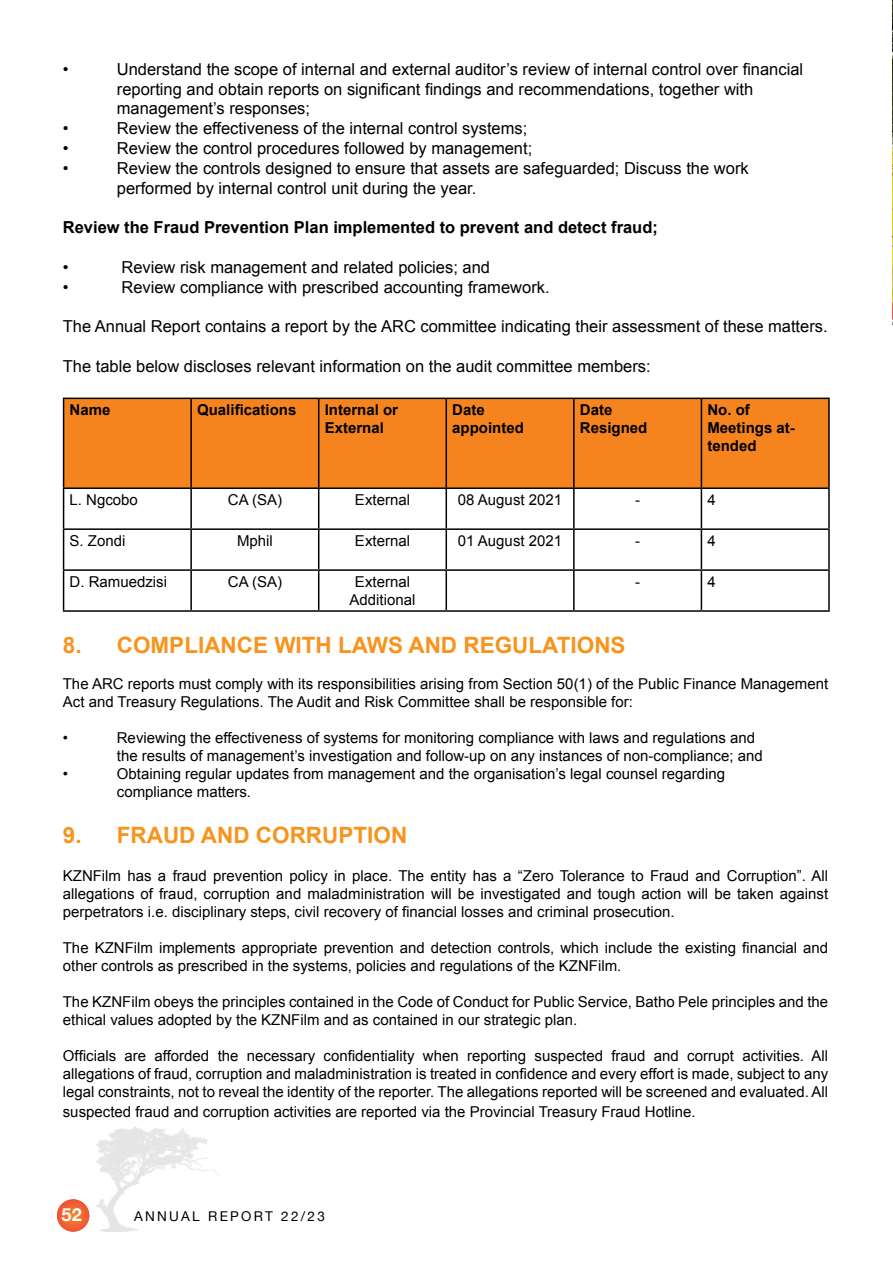
<style>
.page{position:relative;width:893px;height:1263px;background:#fff}
.page>*{position:absolute;margin:0;border:0;box-sizing:border-box;transform-origin:0 0}
.t1{font:700 22.5px "Arial";color:#f7941e}
.t2{font:700 18px "Helvetica Neue";color:#fff}
.t3{font:16.5px/19.8px "Arial";color:#000}
.t4{font:700 16.5px "Arial";color:#000}
.t5{font:15px/18px "Arial";color:#000}
.t6{font:700 15px/18px "Arial";color:#000}
.t7{font:13.5px "Helvetica Neue";letter-spacing:.17em;color:#000}
</style>
<div class="page">
<img style="left:892px;top:0;width:1px;height:324px">
<img style="left:83px;top:1126px;width:136px;height:105px">
<svg style="left:57px;top:1199px;width:32px;height:33px"></svg>
<div style="left:64px;top:399px;width:764px;height:88px;background:#f5841f"></div>
<hr style="left:63px;top:398px;width:128px;height:1px;background:#000">
<hr style="left:63px;top:399px;width:1px;height:88px;background:#000">
<hr style="left:191px;top:398px;width:128px;height:1px;background:#000">
<hr style="left:190px;top:399px;width:2px;height:88px;background:#000">
<hr style="left:319px;top:398px;width:127px;height:1px;background:#000">
<hr style="left:318px;top:399px;width:1px;height:88px;background:#000">
<hr style="left:446px;top:398px;width:128px;height:1px;background:#000">
<hr style="left:446px;top:399px;width:1px;height:88px;background:#000">
<hr style="left:574px;top:398px;width:127px;height:1px;background:#000">
<hr style="left:573px;top:399px;width:2px;height:88px;background:#000">
<hr style="left:701px;top:398px;width:129px;height:1px;background:#000">
<hr style="left:701px;top:399px;width:1px;height:88px;background:#000">
<hr style="left:828px;top:399px;width:2px;height:88px;background:#000">
<hr style="left:63px;top:487px;width:128px;height:2px;background:#000">
<hr style="left:63px;top:489px;width:1px;height:39px;background:#000">
<hr style="left:191px;top:487px;width:128px;height:2px;background:#000">
<hr style="left:190px;top:489px;width:2px;height:39px;background:#000">
<hr style="left:319px;top:487px;width:127px;height:2px;background:#000">
<hr style="left:318px;top:489px;width:1px;height:39px;background:#000">
<hr style="left:446px;top:487px;width:128px;height:2px;background:#000">
<hr style="left:446px;top:489px;width:1px;height:39px;background:#000">
<hr style="left:574px;top:487px;width:127px;height:2px;background:#000">
<hr style="left:573px;top:489px;width:2px;height:39px;background:#000">
<hr style="left:701px;top:487px;width:129px;height:2px;background:#000">
<hr style="left:701px;top:489px;width:1px;height:39px;background:#000">
<hr style="left:828px;top:489px;width:2px;height:39px;background:#000">
<hr style="left:63px;top:528px;width:128px;height:2px;background:#000">
<hr style="left:63px;top:530px;width:1px;height:39px;background:#000">
<hr style="left:191px;top:528px;width:128px;height:2px;background:#000">
<hr style="left:190px;top:530px;width:2px;height:39px;background:#000">
<hr style="left:319px;top:528px;width:127px;height:2px;background:#000">
<hr style="left:318px;top:530px;width:1px;height:39px;background:#000">
<hr style="left:446px;top:528px;width:128px;height:2px;background:#000">
<hr style="left:446px;top:530px;width:1px;height:39px;background:#000">
<hr style="left:574px;top:528px;width:127px;height:2px;background:#000">
<hr style="left:573px;top:530px;width:2px;height:39px;background:#000">
<hr style="left:701px;top:528px;width:129px;height:2px;background:#000">
<hr style="left:701px;top:530px;width:1px;height:39px;background:#000">
<hr style="left:828px;top:530px;width:2px;height:39px;background:#000">
<hr style="left:63px;top:569px;width:128px;height:2px;background:#000">
<hr style="left:63px;top:571px;width:1px;height:39px;background:#000">
<hr style="left:191px;top:569px;width:128px;height:2px;background:#000">
<hr style="left:190px;top:571px;width:2px;height:39px;background:#000">
<hr style="left:319px;top:569px;width:127px;height:2px;background:#000">
<hr style="left:318px;top:571px;width:1px;height:39px;background:#000">
<hr style="left:446px;top:569px;width:128px;height:2px;background:#000">
<hr style="left:446px;top:571px;width:1px;height:39px;background:#000">
<hr style="left:574px;top:569px;width:127px;height:2px;background:#000">
<hr style="left:573px;top:571px;width:2px;height:39px;background:#000">
<hr style="left:701px;top:569px;width:129px;height:2px;background:#000">
<hr style="left:701px;top:571px;width:1px;height:39px;background:#000">
<hr style="left:828px;top:571px;width:2px;height:39px;background:#000">
<hr style="left:63px;top:610px;width:128px;height:2px;background:#000">
<hr style="left:191px;top:610px;width:128px;height:2px;background:#000">
<hr style="left:319px;top:610px;width:127px;height:2px;background:#000">
<hr style="left:446px;top:610px;width:128px;height:2px;background:#000">
<hr style="left:574px;top:610px;width:127px;height:2px;background:#000">
<hr style="left:701px;top:610px;width:129px;height:2px;background:#000">
<p class="t3" style="left:63px;top:59px;width:7px">•</p>
<p class="t3" style="left:117px;top:59px;width:688px">Understand the scope of internal and external auditor’s review of internal control over financial reporting and obtain reports on significant findings and recommendations, together with management’s responses;</p>
<p class="t3" style="left:63px;top:119px;width:7px">•</p>
<p class="t3" style="left:117px;top:119px;width:412px">Review the effectiveness of the internal control systems;</p>
<p class="t3" style="left:63px;top:138px;width:7px">•</p>
<p class="t3" style="left:117px;top:138px;width:417px">Review the control procedures followed by management;</p>
<p class="t3" style="left:63px;top:158px;width:7px">•</p>
<p class="t3" style="left:117px;top:158px;width:633px">Review the controls designed to ensure that assets are safeguarded; Discuss the work performed by internal control unit during the year.</p>
<p class="t4" style="left:63px;top:216px;width:597px">Review the Fraud Prevention Plan implemented to prevent and detect fraud;</p>
<p class="t3" style="left:63px;top:257px;width:7px">•</p>
<p class="t3" style="left:121px;top:257px;width:370px">Review risk management and related policies; and</p>
<p class="t3" style="left:63px;top:277px;width:7px">•</p>
<p class="t3" style="left:121px;top:277px;width:430px">Review compliance with prescribed accounting framework.</p>
<p class="t3" style="left:63px;top:317px;width:766px">The Annual Report contains a report by the ARC committee indicating their assessment of these matters.</p>
<p class="t3" style="left:63px;top:356px;width:589px">The table below discloses relevant information on the audit committee members:</p>
<p class="t6" style="left:70px;top:401px;width:42px">Name</p>
<p class="t6" style="left:197px;top:401px;width:101px">Qualifications</p>
<p class="t6" style="left:325px;top:401px;width:75px">Internal or<br>External</p>
<p class="t6" style="left:452px;top:401px;width:73px">Date appointed</p>
<p class="t6" style="left:580px;top:401px;width:69px">Date<br>Resigned</p>
<p class="t6" style="left:707px;top:401px;width:89px">No. of<br>Meetings at&shy;tended</p>
<p class="t5" style="left:70px;top:491px;width:70px">L. Ngcobo</p>
<p class="t5" style="left:228px;top:491px;width:56px">CA (SA)</p>
<p class="t5" style="left:355px;top:491px;width:57px">External</p>
<p class="t5" style="left:458px;top:491px;width:106px">08 August 2021</p>
<p class="t5" style="left:635px;top:491px;width:6px">-</p>
<p class="t5" style="left:707px;top:491px;width:10px">4</p>
<p class="t5" style="left:70px;top:532px;width:57px">S. Zondi</p>
<p class="t5" style="left:237px;top:532px;width:37px">Mphil</p>
<p class="t5" style="left:355px;top:532px;width:57px">External</p>
<p class="t5" style="left:458px;top:532px;width:106px">01 August 2021</p>
<p class="t5" style="left:635px;top:532px;width:6px">-</p>
<p class="t5" style="left:707px;top:532px;width:10px">4</p>
<p class="t5" style="left:70px;top:573px;width:99px">D. Ramuedzisi</p>
<p class="t5" style="left:228px;top:573px;width:56px">CA (SA)</p>
<p class="t5" style="left:350px;top:573px;width:67px;text-align:center">External<br>Additional</p>
<p class="t5" style="left:635px;top:573px;width:6px">-</p>
<p class="t5" style="left:707px;top:573px;width:10px">4</p>
<h1 class="t1" style="left:63px;top:630px;width:564px">8. COMPLIANCE WITH LAWS AND REGULATIONS</h1>
<p class="t5" style="left:63px;top:674px;width:767px">The ARC reports must comply with its responsibilities arising from Section 50(1) of the Public Finance Management<br>Act and Treasury Regulations. The Audit and Risk Committee shall be responsible for:</p>
<p class="t5" style="left:63px;top:728px;width:7px">•</p>
<p class="t5" style="left:117px;top:728px;width:647px">Reviewing the effectiveness of systems for monitoring compliance with laws and regulations and the results of management’s investigation and follow-up on any instances of non-compliance; and</p>
<p class="t5" style="left:63px;top:764px;width:7px">•</p>
<p class="t5" style="left:117px;top:764px;width:610px">Obtaining regular updates from management and the organisation’s legal counsel regarding compliance matters.</p>
<h1 class="t1" style="left:63px;top:821px;width:346px">9. FRAUD AND CORRUPTION</h1>
<p class="t5" style="left:63px;top:867px;width:767px;text-align:justify">KZNFilm has a fraud prevention policy in place. The entity has a “Zero Tolerance to Fraud and Corruption”. All allegations of fraud, corruption and maladministration will be investigated and tough action will be taken against perpetrators i.e. disciplinary steps, civil recovery of financial losses and criminal prosecution.</p>
<p class="t5" style="left:63px;top:939px;width:767px">The KZNFilm implements appropriate prevention and detection controls, which include the existing financial and other controls as prescribed in the systems, policies and regulations of the KZNFilm.</p>
<p class="t5" style="left:63px;top:993px;width:767px">The KZNFilm obeys the principles contained in the Code of Conduct for Public Service, Batho Pele principles and the ethical values adopted by the KZNFilm and as contained in our strategic plan.</p>
<p class="t5" style="left:63px;top:1047px;width:767px;text-align:justify">Officials are afforded the necessary confidentiality when reporting suspected fraud and corrupt activities. All allegations of fraud, corruption and maladministration is treated in confidence and every effort is made, subject to any legal constraints, not to reveal the identity of the reporter. The allegations reported will be screened and evaluated. All</p>
<p class="t5" style="left:63px;top:1103px;width:634px">suspected fraud and corruption activities are reported via the Provincial Treasury Fraud Hotline.</p>
<p class="t2" style="left:62px;top:1200px;width:22px">52</p>
<p class="t7" style="left:134px;top:1206px;width:192px">ANNUAL REPORT 22/23</p>
</div>
